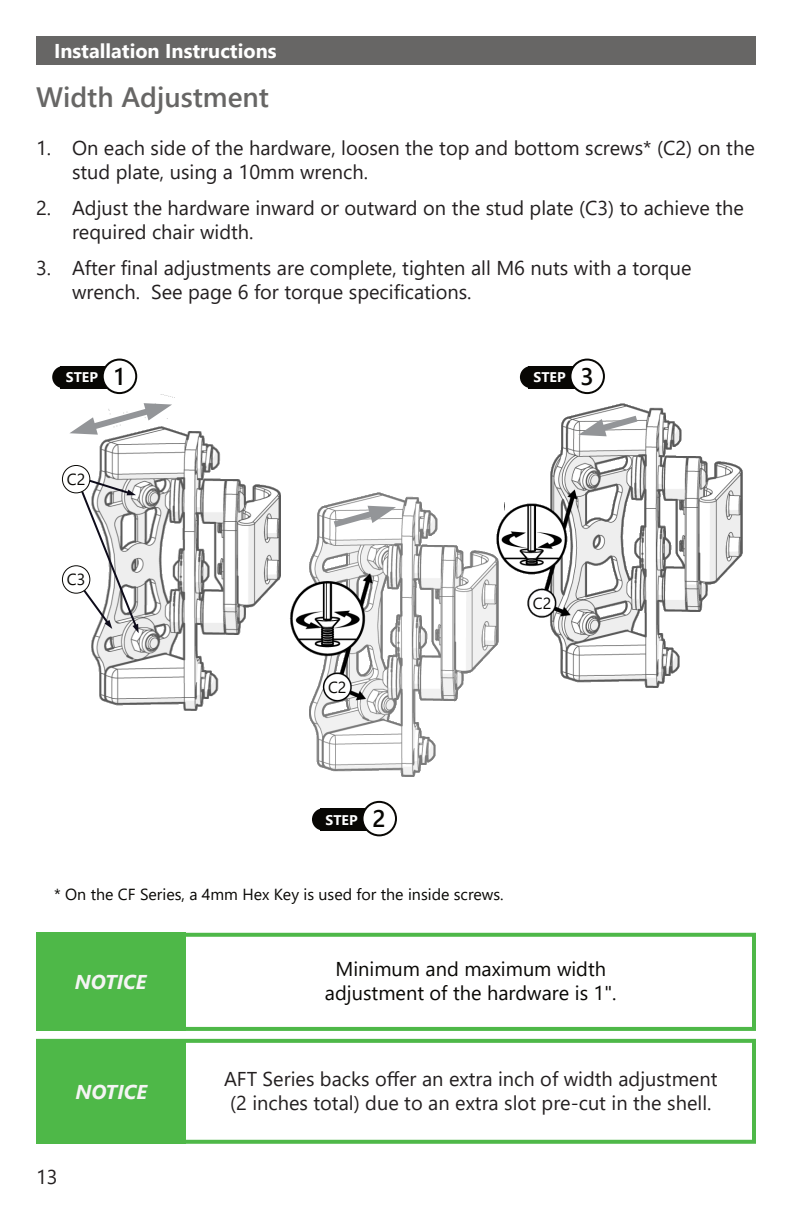
<style>
.page{position:relative;width:792px;height:1224px;background:#fff}
.page>*{position:absolute;margin:0;border:0;box-sizing:border-box;transform-origin:0 0}
.t1{font:600 28px "Segoe UI";color:#676665}
.t2{font:20px/24px "Segoe UI";color:#231f20}
.t3{font:20px/24px "Segoe UI";color:#080704;text-align:center}
.t4{font:700 20px "Segoe UI";color:#fff}
.t5{font:italic 700 20px "Segoe UI";color:#f5f4f4}
.t6{font:16px "Segoe UI";color:#080704}
.t7{font:700 14px "Segoe UI";color:#fff}
.s1{font-weight:600;font-size:24px;color:#080704}
</style>
<div class="page">
<div style="left:36px;top:36px;width:720px;height:29px;background:#676665"></div>
<svg style="left:185px;top:1039px;width:571px;height:105px"></svg>
<div style="left:36px;top:1039px;width:149px;height:105px;background:#4eb848"></div>
<svg style="left:185px;top:933px;width:571px;height:98px"></svg>
<div style="left:36px;top:933px;width:149px;height:98px;background:#4eb848"></div>
<img style="left:91px;top:394px;width:190px;height:316px">
<img style="left:289px;top:492px;width:197px;height:285px">
<svg style="left:329px;top:506px;width:67px;height:24px"></svg>
<img style="left:486px;top:393px;width:257px;height:295px">
<svg style="left:69px;top:403px;width:103px;height:32px"></svg>
<svg style="left:578px;top:413px;width:65px;height:24px"></svg>
<div style="left:62px;top:465px;width:28px;height:28px;background:#fff;border:1px solid #080704;border-radius:50%"></div>
<svg style="left:74px;top:477px;width:65px;height:156px"></svg>
<div style="left:62px;top:565px;width:28px;height:29px;background:#fff;border:1px solid #080704;border-radius:50%"></div>
<div style="left:325px;top:676px;width:25px;height:23px;background:#fff;border-radius:50%"></div>
<div style="left:312px;top:808px;width:22px;height:22px;background:#080704;border-radius:50%"></div>
<div style="left:321px;top:808px;width:46px;height:22px;background:#080704"></div>
<div style="left:361px;top:801px;width:36px;height:35px;background:#fff;border:2px solid #080704;border-radius:50%"></div>
<div style="left:520px;top:366px;width:22px;height:22px;background:#080704;border-radius:50%"></div>
<div style="left:529px;top:366px;width:46px;height:22px;background:#080704"></div>
<div style="left:569px;top:359px;width:36px;height:35px;background:#fff;border:2px solid #080704;border-radius:50%"></div>
<div style="left:52px;top:366px;width:22px;height:22px;background:#080704;border-radius:50%"></div>
<div style="left:61px;top:366px;width:46px;height:22px;background:#080704"></div>
<div style="left:102px;top:359px;width:35px;height:35px;background:#fff;border:2px solid #080704;border-radius:50%"></div>
<p class="t4" style="left:54px;top:43px;width:224px">Installation Instructions</p>
<h1 class="t1" style="left:36px;top:87px;width:234px">Width Adjustment</h1>
<p class="t2" style="left:72px;top:138px;width:684px;text-indent:-36px">1. On each side of the hardware, loosen the top and bottom screws* (C2) on the stud plate, using a 10mm wrench.</p>
<p class="t2" style="left:72px;top:198px;width:673px;text-indent:-36px">2. Adjust the hardware inward or outward on the stud plate (C3) to achieve the required chair width.</p>
<p class="t2" style="left:72px;top:258px;width:621px;text-indent:-36px">3. After final adjustments are complete, tighten all M6 nuts with a torque wrench. See page 6 for torque specifications.</p>
<p class="t7" style="left:66px;top:372px;width:60px">STEP <span class="s1">1</span></p>
<p class="t7" style="left:534px;top:372px;width:62px">STEP <span class="s1">3</span></p>
<p class="t6" style="left:67px;top:473px;width:20px">C2</p>
<p class="t6" style="left:67px;top:574px;width:20px">C3</p>
<p class="t6" style="left:328px;top:682px;width:20px">C2</p>
<p class="t6" style="left:533px;top:597px;width:20px">C2</p>
<p class="t7" style="left:326px;top:814px;width:62px">STEP <span class="s1">2</span></p>
<p class="t6" style="left:54px;top:888px;width:451px">* On the CF Series, a 4mm Hex Key is used for the inside screws.</p>
<p class="t5" style="left:75px;top:975px;width:73px">NOTICE</p>
<p class="t5" style="left:75px;top:1084px;width:73px">NOTICE</p>
<p class="t2" style="left:36px;top:1166px;width:23px">13</p>
<p class="t3" style="left:325px;top:959px;width:293px">Minimum and maximum width adjustment of the hardware is 1".</p>
<p class="t2" style="left:224px;top:1069px;width:495px;text-align:center">AFT Series backs offer an extra inch of width adjustment (2 inches total) due to an extra slot pre-cut in the shell.</p>
</div>
